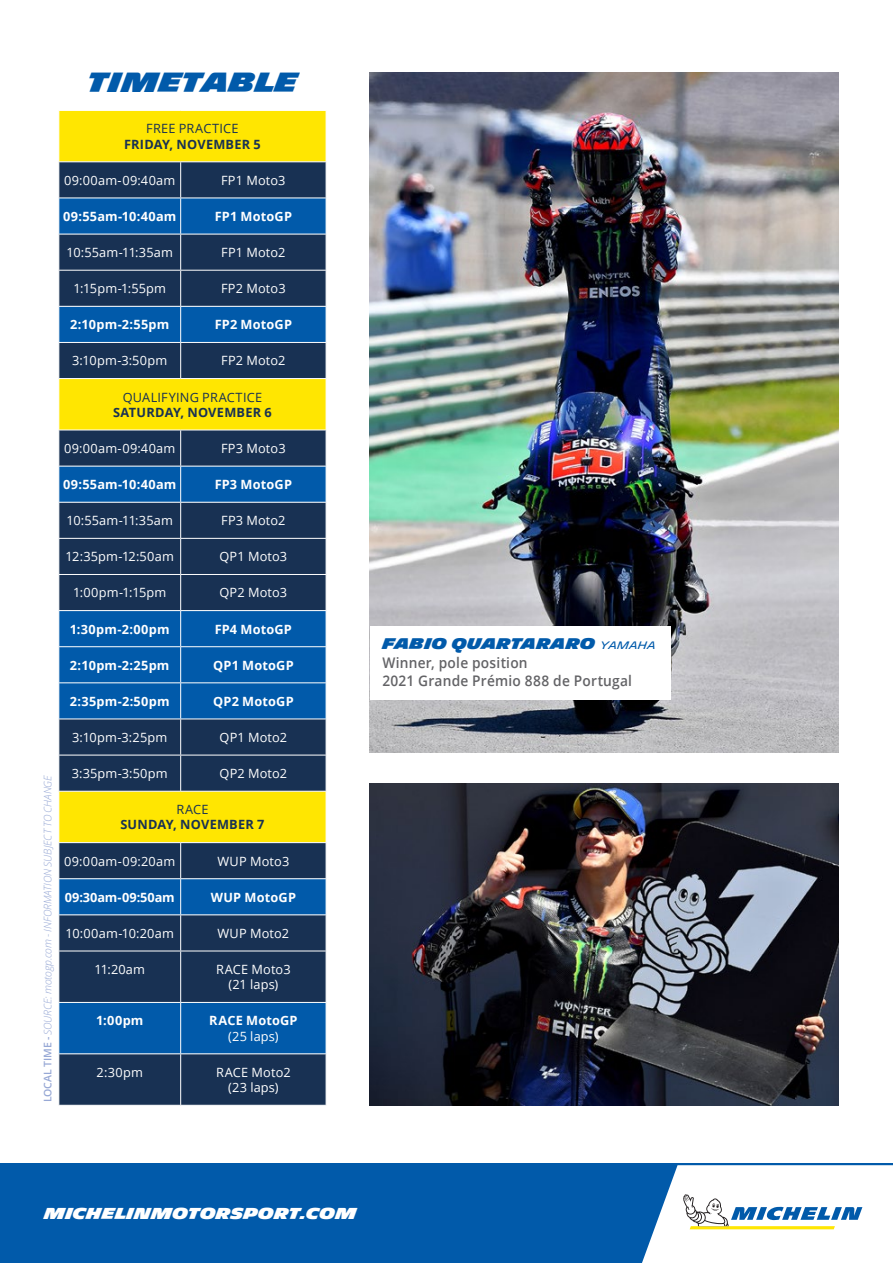
<style>
.page{position:relative;width:893px;height:1263px;background:#fff}
.page>*{position:absolute;margin:0;border:0;box-sizing:border-box;transform-origin:0 0}
.t1{font:900 27px "Michelin Unit Titling";letter-spacing:-.01em;color:#015aaa}
.t2{font:900 15.45px "Michelin Unit Titling";letter-spacing:.005em;color:#fff}
.t3{font:900 15px "Michelin Unit Titling";letter-spacing:-.005em;color:#015aaa}
.t4{font:600 14.55px/18.1px "Open Sans";letter-spacing:.02em;color:#636366;scale:.94 1}
.t5{font:12.75px "Open Sans";letter-spacing:.01em;color:#fff}
.t6{font:700 12.75px "Open Sans";letter-spacing:.015em;color:#fff}
.t7{font:12.75px/15.3px "Open Sans";letter-spacing:.015em;color:#183153;text-align:center}
.t8{font:700 12.75px "Open Sans";letter-spacing:.015em;color:#183153}
.t9{font:italic 300 10.5px "Open Sans";letter-spacing:-.015em;color:#97a8d5}
.s1{font-weight:600;font-style:normal}
.s2{font-weight:700}
.s3{font-weight:400;font-size:10.5px}
</style>
<div class="page">
<div style="left:0;top:1163px;width:893px;height:100px;background:#015aaa"></div>
<svg style="left:642px;top:1165px;width:251px;height:98px;background:#dfe9ee"></svg>
<img style="left:370px;top:72px;width:469px;height:681px">
<div style="left:370px;top:626px;width:300px;height:73px;background:#fff"></div>
<div style="left:59px;top:111px;width:267px;height:50px;background:#ffe601"></div>
<div style="left:59px;top:162px;width:267px;height:943px;background:#183153"></div>
<svg style="left:59px;top:199px;width:267px;height:854px;background:#2e5769"></svg>
<hr style="left:180px;top:162px;width:1px;height:36px;background:#fff">
<hr style="left:58px;top:198px;width:123px;height:1px;background:#fff">
<hr style="left:181px;top:198px;width:145px;height:1px;background:#fff">
<hr style="left:180px;top:198px;width:1px;height:36px;background:#fff">
<hr style="left:58px;top:234px;width:123px;height:1px;background:#fff">
<hr style="left:181px;top:234px;width:145px;height:1px;background:#fff">
<hr style="left:180px;top:234px;width:1px;height:36px;background:#fff">
<hr style="left:58px;top:270px;width:123px;height:1px;background:#fff">
<hr style="left:181px;top:270px;width:145px;height:1px;background:#fff">
<hr style="left:180px;top:271px;width:1px;height:35px;background:#fff">
<hr style="left:58px;top:306px;width:123px;height:1px;background:#fff">
<hr style="left:181px;top:306px;width:145px;height:1px;background:#fff">
<hr style="left:180px;top:307px;width:1px;height:35px;background:#fff">
<hr style="left:58px;top:342px;width:123px;height:1px;background:#fff">
<hr style="left:181px;top:342px;width:145px;height:1px;background:#fff">
<hr style="left:180px;top:343px;width:1px;height:35px;background:#fff">
<hr style="left:58px;top:378px;width:123px;height:1px;background:#fff">
<hr style="left:181px;top:378px;width:145px;height:1px;background:#fff">
<hr style="left:58px;top:430px;width:123px;height:1px;background:#fff">
<hr style="left:181px;top:430px;width:145px;height:1px;background:#fff">
<hr style="left:180px;top:430px;width:1px;height:36px;background:#fff">
<hr style="left:58px;top:466px;width:123px;height:1px;background:#fff">
<hr style="left:181px;top:466px;width:145px;height:1px;background:#fff">
<hr style="left:180px;top:466px;width:1px;height:36px;background:#fff">
<hr style="left:58px;top:502px;width:123px;height:1px;background:#fff">
<hr style="left:181px;top:502px;width:145px;height:1px;background:#fff">
<hr style="left:180px;top:503px;width:1px;height:35px;background:#fff">
<hr style="left:58px;top:538px;width:123px;height:1px;background:#fff">
<hr style="left:181px;top:538px;width:145px;height:1px;background:#fff">
<hr style="left:180px;top:539px;width:1px;height:35px;background:#fff">
<hr style="left:58px;top:574px;width:123px;height:1px;background:#fff">
<hr style="left:181px;top:574px;width:145px;height:1px;background:#fff">
<hr style="left:180px;top:575px;width:1px;height:35px;background:#fff">
<hr style="left:58px;top:610px;width:123px;height:1px;background:#fff">
<hr style="left:181px;top:610px;width:145px;height:1px;background:#fff">
<hr style="left:180px;top:611px;width:1px;height:35px;background:#fff">
<hr style="left:58px;top:646px;width:123px;height:1px;background:#fff">
<hr style="left:181px;top:646px;width:145px;height:1px;background:#fff">
<hr style="left:180px;top:647px;width:1px;height:35px;background:#fff">
<hr style="left:58px;top:682px;width:123px;height:1px;background:#fff">
<hr style="left:181px;top:682px;width:145px;height:1px;background:#fff">
<hr style="left:180px;top:683px;width:1px;height:36px;background:#fff">
<hr style="left:58px;top:719px;width:123px;height:1px;background:#fff">
<hr style="left:181px;top:719px;width:145px;height:1px;background:#fff">
<hr style="left:180px;top:719px;width:1px;height:36px;background:#fff">
<hr style="left:58px;top:755px;width:123px;height:1px;background:#fff">
<hr style="left:181px;top:755px;width:145px;height:1px;background:#fff">
<hr style="left:180px;top:755px;width:1px;height:36px;background:#fff">
<hr style="left:58px;top:791px;width:123px;height:1px;background:#fff">
<hr style="left:181px;top:791px;width:145px;height:1px;background:#fff">
<hr style="left:58px;top:842px;width:123px;height:1px;background:#fff">
<hr style="left:181px;top:842px;width:145px;height:1px;background:#fff">
<hr style="left:180px;top:843px;width:1px;height:35px;background:#fff">
<hr style="left:58px;top:878px;width:123px;height:1px;background:#fff">
<hr style="left:181px;top:878px;width:145px;height:1px;background:#fff">
<hr style="left:180px;top:879px;width:1px;height:35px;background:#fff">
<hr style="left:58px;top:914px;width:123px;height:1px;background:#fff">
<hr style="left:181px;top:914px;width:145px;height:1px;background:#fff">
<hr style="left:180px;top:915px;width:1px;height:36px;background:#fff">
<hr style="left:58px;top:951px;width:123px;height:1px;background:#fff">
<hr style="left:181px;top:951px;width:145px;height:1px;background:#fff">
<hr style="left:180px;top:951px;width:1px;height:51px;background:#fff">
<hr style="left:58px;top:1002px;width:123px;height:1px;background:#fff">
<hr style="left:181px;top:1002px;width:145px;height:1px;background:#fff">
<hr style="left:180px;top:1003px;width:1px;height:50px;background:#fff">
<hr style="left:58px;top:1053px;width:123px;height:1px;background:#fff">
<hr style="left:181px;top:1053px;width:145px;height:1px;background:#fff">
<hr style="left:180px;top:1054px;width:1px;height:51px;background:#fff">
<img style="left:370px;top:784px;width:469px;height:322px">
<p class="t9" style="left:40px;top:1102px;width:329px;rotate:-90deg"><span class="s1">LOCAL TIME -</span> SOURCE: motogp.com - INFORMATION SUBJECT TO CHANGE</p>
<p class="t1" style="left:87px;top:67px;width:212px">TIMETABLE</p>
<p class="t7" style="left:146px;top:121px;width:94px">FREE PRACTICE</p>
<p class="t8" style="left:124px;top:135px;width:138px">FRIDAY, NOVEMBER 5</p>
<p class="t5" style="left:64px;top:171px;width:113px">09:00am-09:40am</p>
<p class="t5" style="left:221px;top:171px;width:66px">FP1 Moto3</p>
<p class="t6" style="left:63px;top:207px;width:115px">09:55am-10:40am</p>
<p class="t6" style="left:215px;top:207px;width:79px">FP1 MotoGP</p>
<p class="t5" style="left:66px;top:244px;width:108px">10:55am-11:35am</p>
<p class="t5" style="left:221px;top:244px;width:66px">FP1 Moto2</p>
<p class="t5" style="left:73px;top:280px;width:94px">1:15pm-1:55pm</p>
<p class="t5" style="left:221px;top:280px;width:66px">FP2 Moto3</p>
<p class="t6" style="left:70px;top:316px;width:101px">2:10pm-2:55pm</p>
<p class="t6" style="left:215px;top:316px;width:79px">FP2 MotoGP</p>
<p class="t5" style="left:72px;top:352px;width:97px">3:10pm-3:50pm</p>
<p class="t5" style="left:221px;top:352px;width:66px">FP2 Moto2</p>
<p class="t7" style="left:113px;top:389px;width:160px">QUALIFYING PRACTICE<br><span class="s2">SATURDAY, NOVEMBER 6</span></p>
<p class="t5" style="left:64px;top:440px;width:113px">09:00am-09:40am</p>
<p class="t5" style="left:221px;top:440px;width:66px">FP3 Moto3</p>
<p class="t6" style="left:63px;top:475px;width:115px">09:55am-10:40am</p>
<p class="t6" style="left:215px;top:475px;width:79px">FP3 MotoGP</p>
<p class="t5" style="left:66px;top:512px;width:108px">10:55am-11:35am</p>
<p class="t5" style="left:221px;top:512px;width:66px">FP3 Moto2</p>
<p class="t5" style="left:66px;top:548px;width:110px">12:35pm-12:50am</p>
<p class="t5" style="left:219px;top:548px;width:69px">QP1 Moto3</p>
<p class="t5" style="left:73px;top:584px;width:95px">1:00pm-1:15pm</p>
<p class="t5" style="left:219px;top:584px;width:69px">QP2 Moto3</p>
<p class="t6" style="left:70px;top:620px;width:101px">1:30pm-2:00pm</p>
<p class="t6" style="left:215px;top:620px;width:79px">FP4 MotoGP</p>
<p class="t6" style="left:70px;top:656px;width:101px">2:10pm-2:25pm</p>
<p class="t6" style="left:213px;top:656px;width:82px">QP1 MotoGP</p>
<p class="t6" style="left:70px;top:692px;width:102px">2:35pm-2:50pm</p>
<p class="t6" style="left:213px;top:692px;width:82px">QP2 MotoGP</p>
<p class="t5" style="left:72px;top:728px;width:97px">3:10pm-3:25pm</p>
<p class="t5" style="left:220px;top:728px;width:69px">QP1 Moto2</p>
<p class="t5" style="left:72px;top:765px;width:98px">3:35pm-3:50pm</p>
<p class="t5" style="left:220px;top:765px;width:69px">QP2 Moto2</p>
<p class="t7" style="left:176px;top:801px;width:34px">RACE</p>
<p class="t8" style="left:120px;top:816px;width:146px">SUNDAY, NOVEMBER 7</p>
<p class="t5" style="left:64px;top:852px;width:113px">09:00am-09:20am</p>
<p class="t5" style="left:217px;top:852px;width:73px">WUP Moto3</p>
<p class="t6" style="left:65px;top:888px;width:112px">09:30am-09:50am</p>
<p class="t6" style="left:211px;top:888px;width:87px">WUP MotoGP</p>
<p class="t5" style="left:66px;top:924px;width:110px">10:00am-10:20am</p>
<p class="t5" style="left:218px;top:924px;width:73px">WUP Moto2</p>
<p class="t5" style="left:94px;top:960px;width:52px">11:20am</p>
<p class="t5" style="left:216px;top:960px;width:76px">RACE Moto3</p>
<p class="t5" style="left:228px;top:976px;width:52px">(21 laps)</p>
<p class="t6" style="left:96px;top:1012px;width:49px">1:00pm</p>
<p class="t6" style="left:209px;top:1012px;width:90px">RACE MotoGP</p>
<p class="t5" style="left:228px;top:1027px;width:52px">(25 laps)</p>
<p class="t5" style="left:97px;top:1063px;width:48px">2:30pm</p>
<p class="t5" style="left:216px;top:1063px;width:76px">RACE Moto2</p>
<p class="t5" style="left:228px;top:1079px;width:52px">(23 laps)</p>
<p class="t3" style="left:382px;top:635px;width:275px">FABIO QUARTARARO <span class="s3">YAMAHA</span></p>
<p class="t4" style="left:382px;top:653px;width:267px">Winner, pole position<br>2021 Grande Prémio 888 de Portugal</p>
<p class="t2" style="left:44px;top:1204px;width:314px">MICHELINMOTORSPORT.COM</p>
</div>
